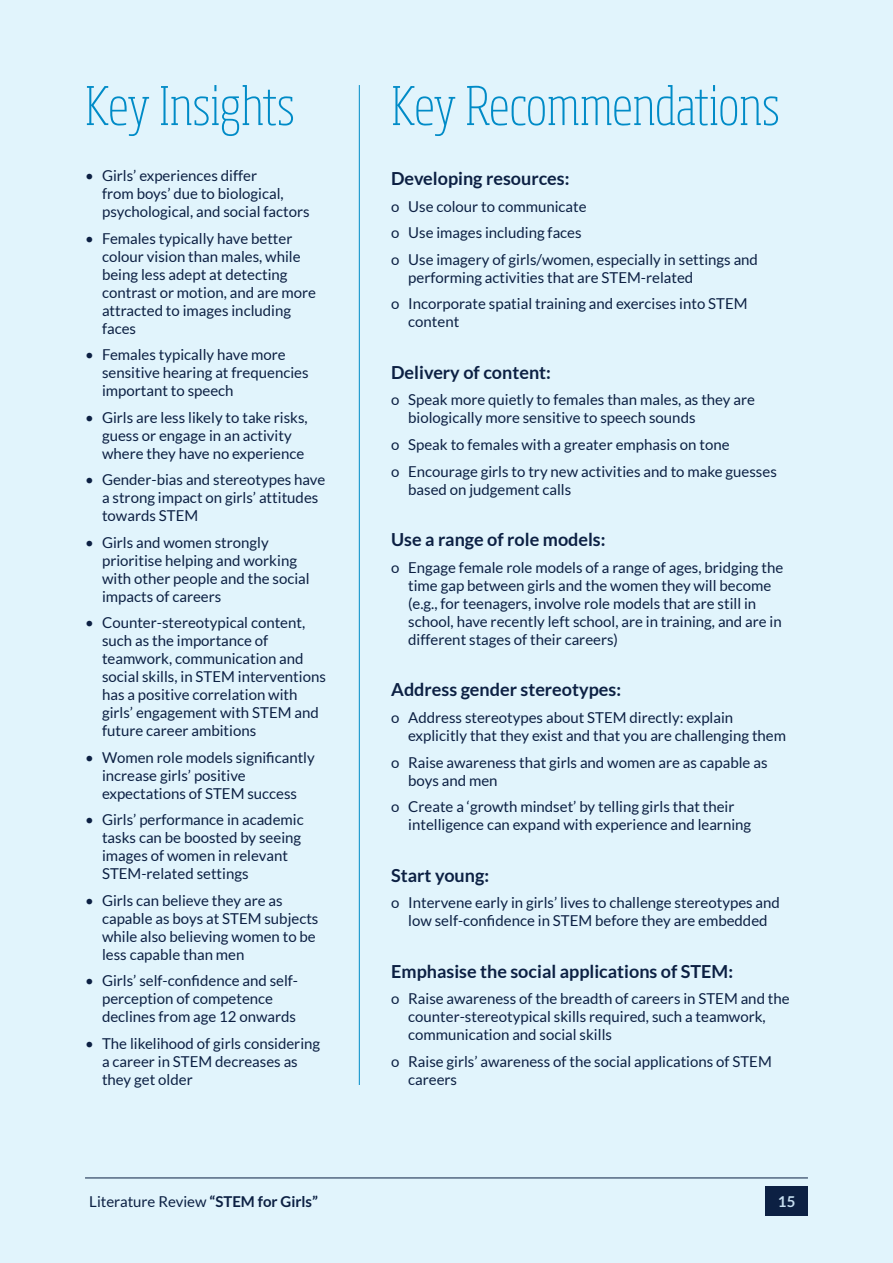
<style>
.page{position:relative;width:893px;height:1263px;background:#e1f4fc}
.page>*{position:absolute;margin:0;border:0;box-sizing:border-box;transform-origin:0 0}
.t1{font:200 condensed 52.5px "Soho Std";letter-spacing:-.005em;color:#008bc7}
.t2{font:700 18px "Lato";color:#0c2043}
.t3{font:15px/18px "Lato";color:#0c2043}
.t4{font:700 15px "Lato";color:#c6def0}
.s1{font-weight:700}
</style>
<div class="page">
<hr style="left:359px;top:85px;width:1px;height:1000px;background:#008bc7">
<div style="left:765px;top:1186px;width:43px;height:29px;background:#0c2043"></div>
<hr style="left:85px;top:1177px;width:723px;height:1px;background:#0c2043">
<p class="t1" style="left:85px;top:73px;width:211px">Key Insights</p>
<p class="t3" style="left:102px;top:167px;width:209px;text-indent:-17px">• Girls’ experiences differ<br>from boys’ due to biological, psychological, and social factors</p>
<p class="t3" style="left:102px;top:229px;width:215px;text-indent:-17px">• Females typically have better colour vision than males, while being less adept at detecting contrast or motion, and are more attracted to images including faces</p>
<p class="t3" style="left:102px;top:346px;width:208px;text-indent:-17px">• Females typically have more sensitive hearing at frequencies important to speech</p>
<p class="t3" style="left:102px;top:408px;width:207px;text-indent:-17px">• Girls are less likely to take risks, guess or engage in an activity where they have no experience</p>
<p class="t3" style="left:102px;top:471px;width:225px;text-indent:-17px">• Gender-bias and stereotypes have a strong impact on girls’ attitudes towards STEM</p>
<p class="t3" style="left:102px;top:533px;width:209px;text-indent:-17px">• Girls and women strongly prioritise helping and working with other people and the social impacts of careers</p>
<p class="t3" style="left:102px;top:614px;width:225px;text-indent:-17px">• Counter-stereotypical content, such as the importance of teamwork, communication and social skills, in STEM interventions has a positive correlation with girls’ engagement with STEM and future career ambitions</p>
<p class="t3" style="left:102px;top:748px;width:214px;text-indent:-17px">• Women role models significantly increase girls’ positive expectations of STEM success</p>
<p class="t3" style="left:102px;top:811px;width:203px;text-indent:-17px">• Girls’ performance in academic tasks can be boosted by seeing images of women in relevant<br>STEM-related settings</p>
<p class="t3" style="left:102px;top:891px;width:218px;text-indent:-17px">• Girls can believe they are as capable as boys at STEM subjects while also believing women to be less capable than men</p>
<p class="t3" style="left:102px;top:972px;width:198px;text-indent:-17px">• Girls’ self-confidence and self&shy;perception of competence declines from age 12 onwards</p>
<p class="t3" style="left:102px;top:1034px;width:220px;text-indent:-17px">• The likelihood of girls considering a career in STEM decreases as they get older</p>
<p class="t1" style="left:391px;top:73px;width:390px">Key Recommendations</p>
<p class="t2" style="left:391px;top:168px;width:180px">Developing resources:</p>
<p class="t3" style="left:391px;top:197px;width:197px">o Use colour to communicate</p>
<p class="t3" style="left:391px;top:224px;width:192px">o Use images including faces</p>
<p class="t3" style="left:408px;top:250px;width:351px;text-indent:-17px">o Use imagery of girls/women, especially in settings and performing activities that are STEM-related</p>
<p class="t3" style="left:408px;top:295px;width:341px;text-indent:-17px">o Incorporate spatial training and exercises into STEM content</p>
<p class="t2" style="left:391px;top:362px;width:161px">Delivery of content:</p>
<p class="t3" style="left:408px;top:391px;width:348px;text-indent:-17px">o Speak more quietly to females than males, as they are biologically more sensitive to speech sounds</p>
<p class="t3" style="left:391px;top:435px;width:340px">o Speak to females with a greater emphasis on tone</p>
<p class="t3" style="left:408px;top:462px;width:370px;text-indent:-17px">o Encourage girls to try new activities and to make guesses based on judgement calls</p>
<p class="t2" style="left:391px;top:529px;width:216px">Use a range of role models:</p>
<p class="t3" style="left:408px;top:558px;width:377px;text-indent:-17px">o Engage female role models of a range of ages, bridging the time gap between girls and the women they will become (e.g., for teenagers, involve role models that are still in school, have recently left school, are in training, and are in different stages of their careers)</p>
<p class="t2" style="left:391px;top:679px;width:231px">Address gender stereotypes:</p>
<p class="t3" style="left:408px;top:708px;width:379px;text-indent:-17px">o Address stereotypes about STEM directly: explain explicitly that they exist and that you are challenging them</p>
<p class="t3" style="left:408px;top:753px;width:361px;text-indent:-17px">o Raise awareness that girls and women are as capable as boys and men</p>
<p class="t3" style="left:408px;top:797px;width:344px;text-indent:-17px">o Create a ‘growth mindset’ by telling girls that their intelligence can expand with experience and learning</p>
<p class="t2" style="left:391px;top:865px;width:99px">Start young:</p>
<p class="t3" style="left:391px;top:894px;width:390px;text-align:center">o Intervene early in girls’ lives to challenge stereotypes and low self-confidence in STEM before they are embedded</p>
<p class="t2" style="left:391px;top:961px;width:343px">Emphasise the social applications of STEM:</p>
<p class="t3" style="left:408px;top:990px;width:383px;text-indent:-17px">o Raise awareness of the breadth of careers in STEM and the counter-stereotypical skills required, such a teamwork, communication and social skills</p>
<p class="t3" style="left:408px;top:1052px;width:365px;text-indent:-17px">o Raise girls’ awareness of the social applications of STEM careers</p>
<p class="t3" style="left:89px;top:1192px;width:230px">Literature Review <span class="s1">“STEM for Girls”</span></p>
<p class="t4" style="left:778px;top:1193px;width:19px">15</p>
</div>
